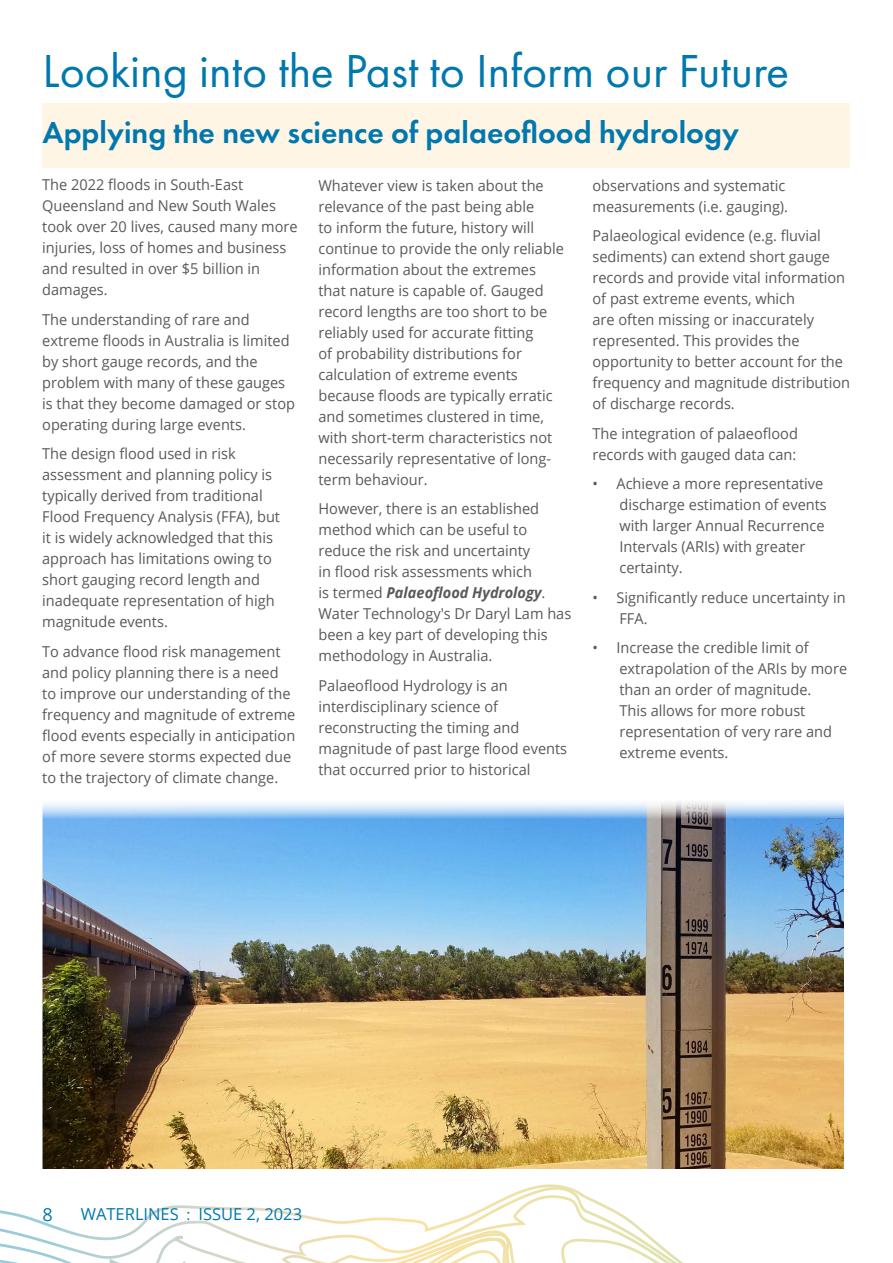
<style>
.page{position:relative;width:893px;height:1263px;background:#fff}
.page>*{position:absolute;margin:0;border:0;box-sizing:border-box;transform-origin:0 0}
.t1{font:48px "Futura PT";color:#0078ae}
.t2{font:600 31.5px "Futura PT";color:#0078ae}
.t3{font:18px "Open Sans";color:#0078ae}
.t4{font:16.5px "Open Sans";color:#0078ae}
.t5{font:15px/21px "Open Sans";color:#58595b}
.s1{font-weight:700;font-style:italic}
.s2{font-size:15px}
</style>
<div class="page">
<div style="left:42px;top:103px;width:808px;height:65px;background:#fff5e4"></div>
<img style="left:43px;top:802px;width:800px;height:366px">
<svg style="left:0;top:1184px;width:639px;height:43px"></svg>
<svg style="left:0;top:1227px;width:683px;height:36px"></svg>
<h1 class="t1" style="left:43px;top:51px;width:748px">Looking into the Past to Inform our Future</h1>
<h2 class="t2" style="left:43px;top:120px;width:698px">Applying the new science of palaeoflood hydrology</h2>
<p class="t5" style="left:318px;top:175px;width:247px">Whatever view is taken about the relevance of the past being able<br>to inform the future, history will continue to provide the only reliable information about the extremes that nature is capable of. Gauged record lengths are too short to be reliably used for accurate 昀椀tting<br>of probability distributions for calculation of extreme events because 昀氀oods are typically erratic and sometimes clustered in time, with short-term characteristics not necessarily representative of long&shy;term behaviour.</p>
<p class="t5" style="left:318px;top:498px;width:254px">However, there is an established method which can be useful to reduce the risk and uncertainty<br>in 昀氀ood risk assessments which<br>is termed <span class="s1">Palaeo昀氀ood Hydrology</span>.<br>Water Technology's Dr Daryl Lam has been a key part of developing this methodology in Australia.</p>
<p class="t5" style="left:318px;top:675px;width:250px">Palaeo昀氀ood Hydrology is an interdisciplinary science of reconstructing the timing and magnitude of past large 昀氀ood events that occurred prior to historical</p>
<p class="t5" style="left:42px;top:174px;width:257px">The 2022 昀氀oods in South-East<br>Queensland and New South Wales took over 20 lives, caused many more injuries, loss of homes and business and resulted in over $5 billion in damages.</p>
<p class="t5" style="left:42px;top:308px;width:254px">The understanding of rare and extreme 昀氀oods in Australia is limited by short gauge records, and the problem with many of these gauges is that they become damaged or stop operating during large events.</p>
<p class="t5" style="left:42px;top:443px;width:239px">The design 昀氀ood used in risk assessment and planning policy is typically derived from traditional<br>Flood Frequency Analysis (FFA), but it is widely acknowledged that this approach has limitations owing to short gauging record length and inadequate representation of high magnitude events.</p>
<p class="t5" style="left:42px;top:640px;width:255px">To advance 昀氀ood risk management and policy planning there is a need to improve our understanding of the frequency and magnitude of extreme昀氀ood events especially in anticipation of more severe storms expected due to the trajectory of climate change.</p>
<p class="t5" style="left:592px;top:175px;width:197px">observations and systematic measurements (i.e. gauging).</p>
<p class="t5" style="left:592px;top:225px;width:259px">Palaeological evidence (e.g. 昀氀uvial sediments) can extend short gauge records and provide vital information of past extreme events, which<br>are often missing or inaccurately represented. This provides the opportunity to better account for the frequency and magnitude distribution of discharge records.</p>
<p class="t5" style="left:592px;top:423px;width:207px">The integration of palaeo昀氀ood records with gauged data can:</p>
<p class="t5" style="left:619px;top:475px;width:209px;text-indent:-27px">• Achieve a more representative discharge estimation of events with larger Annual Recurrence<br>Intervals (ARIs) with greater certainty.</p>
<p class="t5" style="left:619px;top:589px;width:228px;text-indent:-27px">• Signi昀椀cantly reduce uncertainty in<br>FFA.</p>
<p class="t5" style="left:619px;top:639px;width:229px;text-indent:-27px">• Increase the credible limit of extrapolation of the ARIs by more than an order of magnitude.<br>This allows for more robust representation of very rare and extreme events.</p>
<p class="t3" style="left:43px;top:1202px;width:12px">8</p>
<p class="t4" style="left:81px;top:1208px;width:223px">WATERLINES <span class="s2">:</span> ISSUE 2, 2023</p>
</div>
